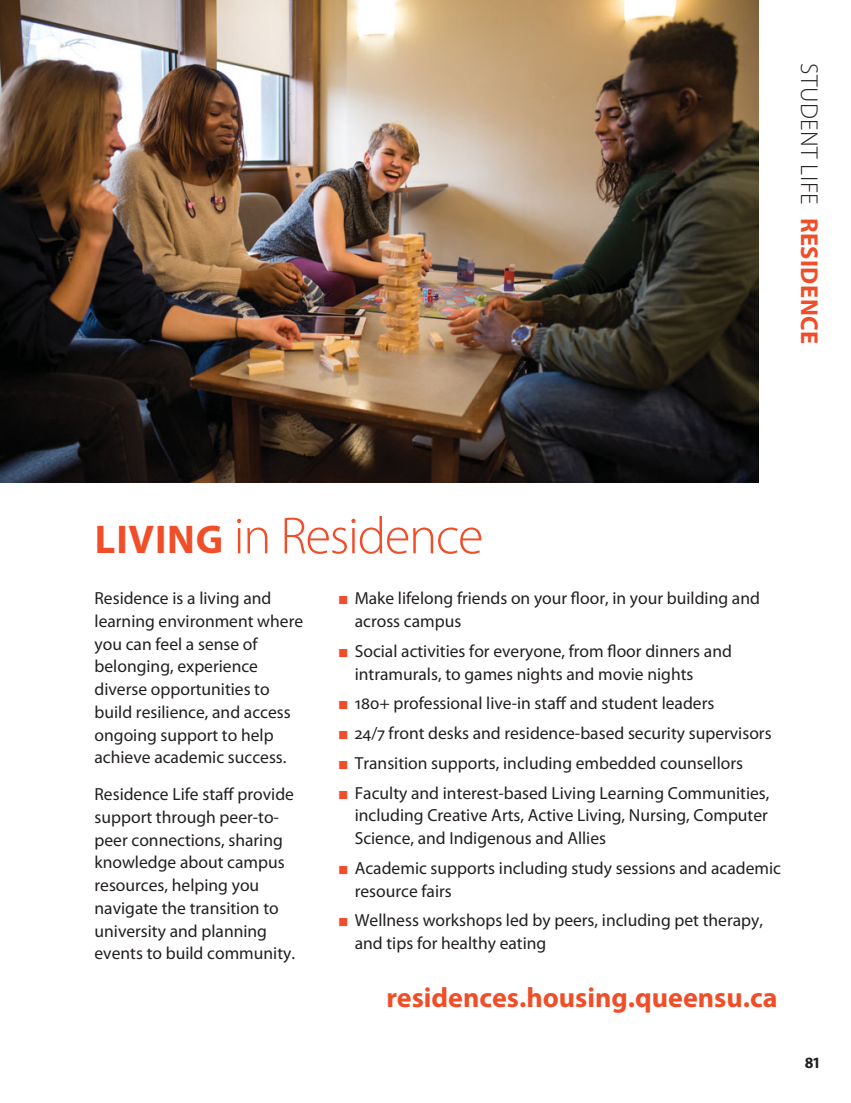
<style>
.page{position:relative;width:851px;height:1103px;background:#fff}
.page>*{position:absolute;margin:0;border:0;box-sizing:border-box;transform-origin:0 0}
.t1{font:300 52.5px "Myriad Pro";letter-spacing:-.025em;color:#f04e29}
.t2{font:700 28px "Myriad Pro";color:#f04e29}
.t3{font:300 24.5px "Myriad Pro";letter-spacing:.02em;color:#231f20}
.t4{font:17.5px/22.8px "Myriad Pro";color:#231f20}
.t5{font:700 15.75px "Myriad Pro";color:#231f20}
.s1{font-weight:700;color:#f04e29}
.s2{font-weight:700;font-size:40.25px}
</style>
<div class="page">
<img style="left:0;top:0;width:758px;height:482px">
<h3 class="t3" style="left:818px;top:63px;width:282px;rotate:90deg">STUDENT LIFE <span class="s1">RESIDENCE</span></h3>
<h1 class="t1" style="left:95px;top:516px;width:390px"><span class="s2">LIVING</span> in Residence</h1>
<p class="t4" style="left:94px;top:588px;width:210px">Residence is a living and learning environment where you can feel a sense of belonging, experience diverse opportunities to build resilience, and access ongoing support to help achieve academic success.</p>
<p class="t4" style="left:94px;top:784px;width:202px">Residence Life staff provide support through peer-to&shy;peer connections, sharing knowledge about campus resources, helping you navigate the transition to university and planning events to build community.</p>
<p class="t4" style="left:355px;top:588px;width:406px">Make lifelong friends on your floor, in your building and across campus</p>
<p class="t4" style="left:355px;top:641px;width:378px">Social activities for everyone, from floor dinners and intramurals, to games nights and movie nights</p>
<p class="t4" style="left:355px;top:693px;width:361px">180+ professional live-in staff and student leaders</p>
<p class="t4" style="left:355px;top:723px;width:418px">24/7 front desks and residence-based security supervisors</p>
<p class="t4" style="left:355px;top:753px;width:390px">Transition supports, including embedded counsellors</p>
<p class="t4" style="left:355px;top:783px;width:416px;text-align:justify">Faculty and interest-based Living Learning Communities, including Creative Arts, Active Living, Nursing, Computer Science, and Indigenous and Allies</p>
<p class="t4" style="left:355px;top:858px;width:428px">Academic supports including study sessions and academic resource fairs</p>
<p class="t4" style="left:355px;top:910px;width:410px">Wellness workshops led by peers, including pet therapy, and tips for healthy eating</p>
<p class="t2" style="left:386px;top:986px;width:392px">residences.housing.queensu.ca</p>
<p class="t5" style="left:804px;top:1056px;width:16px">81</p>
</div>
